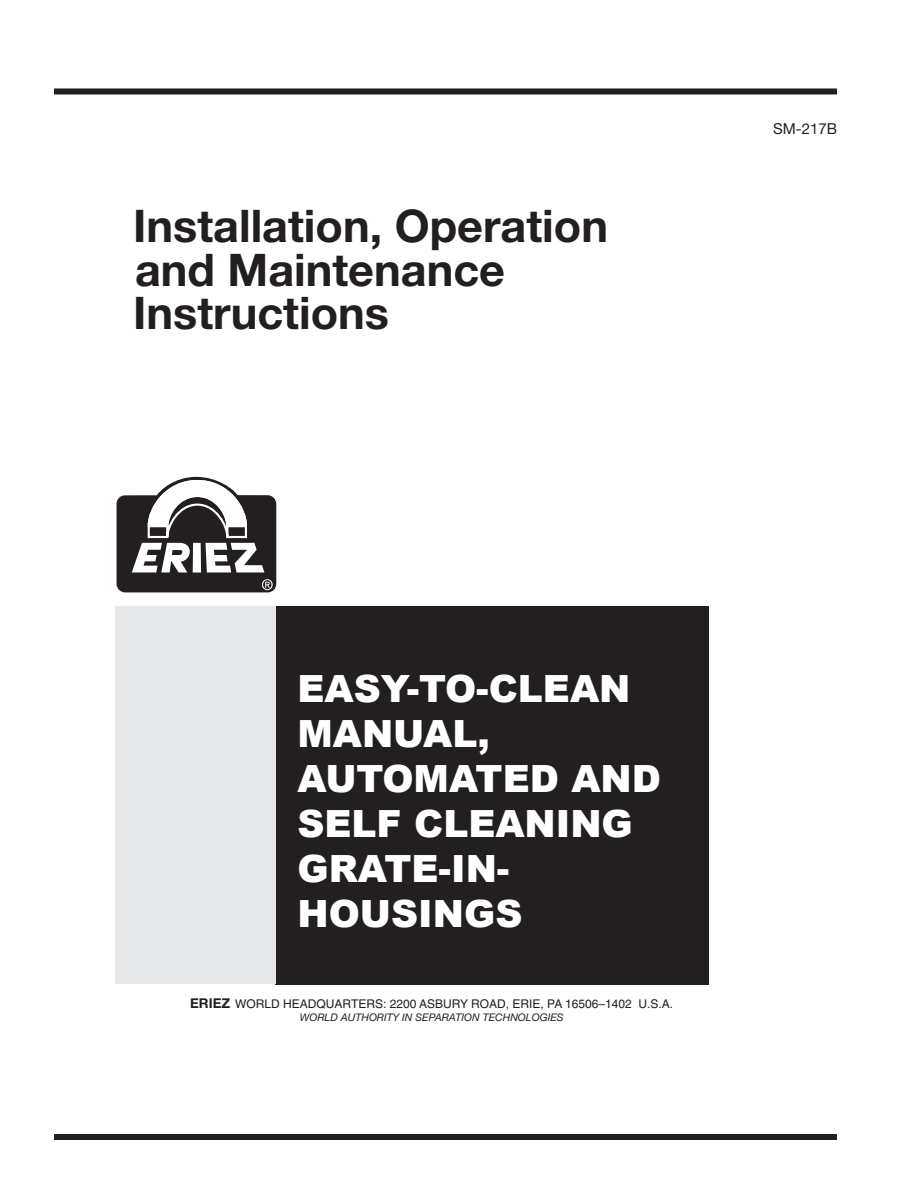
<style>
.page{position:relative;width:918px;height:1188px;background:#fff}
.page>*{position:absolute;margin:0;border:0;box-sizing:border-box;transform-origin:0 0}
.t1{font:700 45px "Helvetica Neue";color:#231f20}
.t2{font:900 37.5px/45px "Arial";color:#fff}
.Body_Copy{font:15px "Helvetica Neue";color:#231f20}
.t3{font:12px "Helvetica";color:#231f20}
.t4{font:italic 10.5px "Helvetica Neue";color:#231f20}
.s1{font-family:"Helvetica Neue";font-weight:700;font-size:13.5px}
</style>
<div class="page">
<div style="left:54px;top:1134px;width:783px;height:6px;background:#231f20"></div>
<div style="left:276px;top:606px;width:433px;height:378px;background:#231f20"></div>
<div style="left:115px;top:606px;width:161px;height:378px;background:#e6e7e9"></div>
<div style="left:54px;top:88px;width:783px;height:6px;background:#231f20"></div>
<svg style="left:116px;top:476px;width:161px;height:117px"></svg>
<p class="t1" style="left:133px;top:198px;width:476px">Installation, Operation</p>
<p class="t1" style="left:135px;top:242px;width:371px">and Maintenance</p>
<p class="t1" style="left:133px;top:285px;width:257px">Instructions</p>
<p class="Body_Copy" style="left:773px;top:117px;width:65px">SM-217B</p>
<p class="t2" style="left:298px;top:665px;width:365px">EASY-TO-CLEAN<br>MANUAL,<br>AUTOMATED AND<br>SELF CLEANING<br>GRATE-IN-<br>HOUSINGS</p>
<p class="t3" style="left:190px;top:997px;width:484px"><span class="s1">ERIEZ</span> WORLD HEADQUARTERS: 2200 ASBURY ROAD, ERIE, PA 16506–1402 U.S.A.</p>
<p class="t4" style="left:300px;top:1011px;width:265px">WORLD AUTHORITY IN SEPARATION TECHNOLOGIES</p>
</div>
